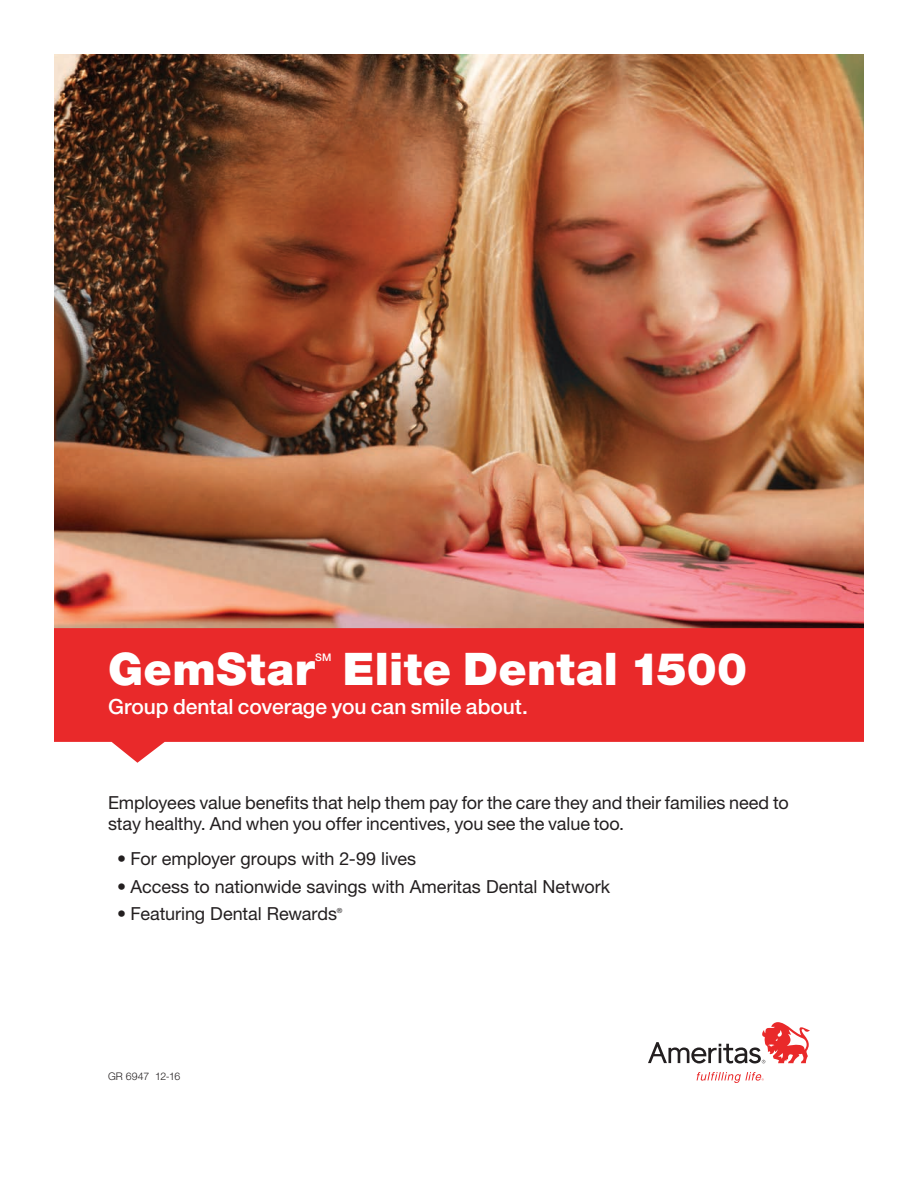
<style>
.page{position:relative;width:918px;height:1188px;background:#fff}
.page>*{position:absolute;margin:0;border:0;box-sizing:border-box;transform-origin:0 0}
.t1{font:900 45px "Helvetica Neue LT Std";letter-spacing:.01em;color:#fff}
.t2{font:500 21px "Helvetica Neue LT Std";color:#fff}
.t3{font:18px/21.8px "Helvetica Neue LT Std";letter-spacing:-.005em;color:#231f20}
.t4{font:300 10.5px "Helvetica Neue LT Std";letter-spacing:-.01em;color:#231f20}
.t5{font:500 10.5px "Helvetica Neue LT Std";color:#fff}
.t6{font:7.05px "Helvetica Neue LT Std";color:#231f20}
</style>
<div class="page">
<svg style="left:697px;top:1072px;width:67px;height:11px"></svg>
<svg style="left:648px;top:1022px;width:162px;height:41px"></svg>
<img style="left:54px;top:54px;width:810px;height:574px">
<svg style="left:54px;top:628px;width:810px;height:135px;fill:#e9292a"></svg>
<h1 class="t1" style="left:108px;top:642px;width:208px">GemStar</h1>
<p class="t5" style="left:315px;top:651px;width:18px">SM</p>
<h1 class="t1" style="left:343px;top:642px;width:406px">Elite Dental 1500</h1>
<p class="t2" style="left:108px;top:694px;width:421px">Group dental coverage you can smile about.</p>
<p class="t3" style="left:108px;top:791px;width:682px">Employees value benefits that help them pay for the care they and their families need to stay healthy. And when you offer incentives, you see the value too.</p>
<p class="t3" style="left:117px;top:847px;width:301px">• For employer groups with 2-99 lives</p>
<p class="t3" style="left:117px;top:875px;width:495px">• Access to nationwide savings with Ameritas Dental Network</p>
<p class="t3" style="left:117px;top:903px;width:222px">• Featuring Dental Rewards</p>
<p class="t6" style="left:337px;top:907px;width:7px">®</p>
<p class="t4" style="left:108px;top:1070px;width:74px">GR 6947 12-16</p>
</div>
